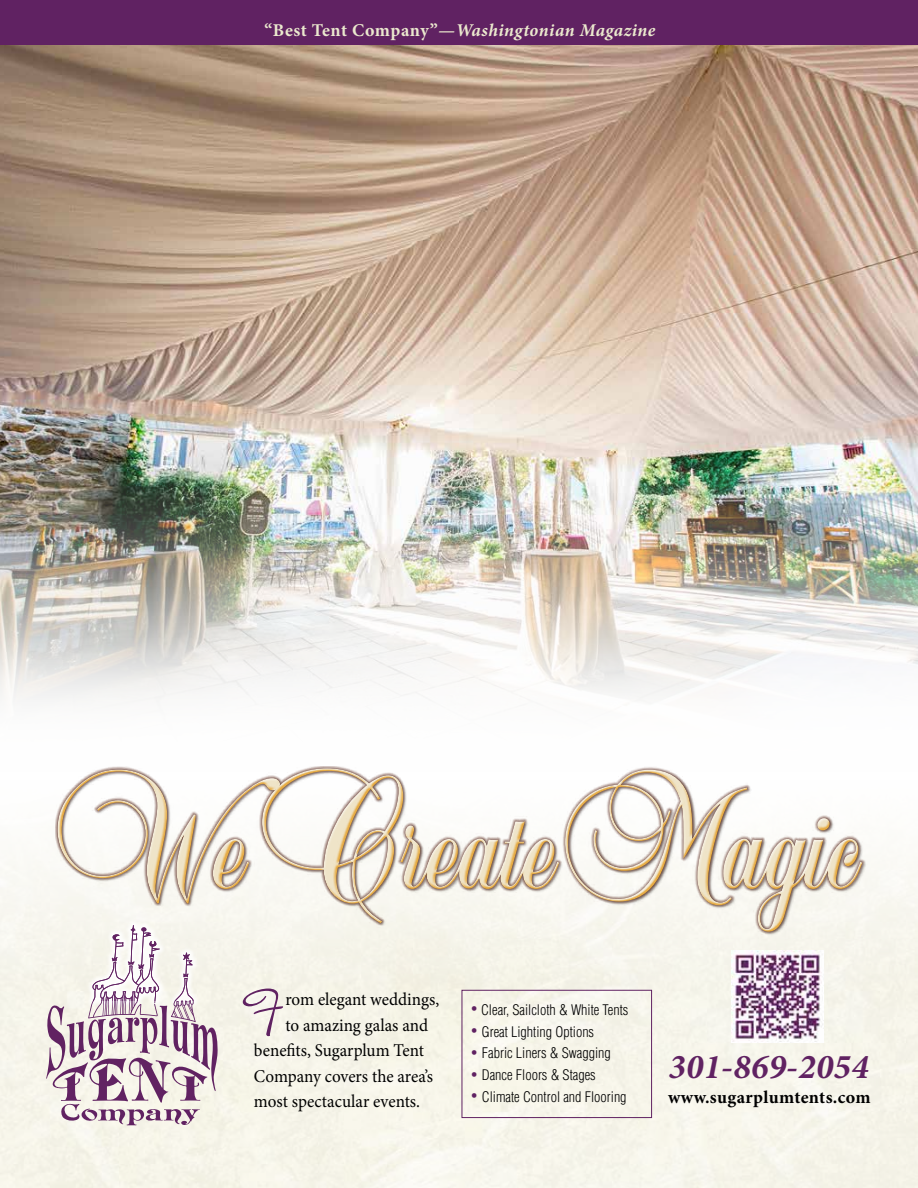
<style>
.page{position:relative;width:918px;height:1188px;background:#fff}
.page>*{position:absolute;margin:0;border:0;box-sizing:border-box;transform-origin:0 0}
.t1{font:196.65px "Balmoral Plain";color:#efe4c8}
.t2{font:66.9px "Chicken Stew NF";color:#602262;scale:.95 1}
.t3{font:italic 700 34.8px "Minion Pro";letter-spacing:.01em;color:#602262}
.t4{font:18px "Minion Pro";color:#000;scale:.95 1}
.t5{font:italic 700 18px "Minion Pro";letter-spacing:.025em;color:#ebe9ce}
.t6{font:700 18px "Minion Pro";letter-spacing:.015em;color:#000}
.t7{font:300 condensed 14.25px "Helvetica";color:#000}
.s1{font-style:normal}
.s2{font-weight:400;font-stretch:normal;font-size:21px;color:#602262}
</style>
<div class="page">
<div style="left:0;top:774px;width:918px;height:220px;background:linear-gradient(to bottom,#fff,#f4f2e7)"></div>
<img style="left:0;top:45px;width:918px;height:395px">
<img style="left:0;top:440px;width:918px;height:94px">
<img style="left:0;top:534px;width:918px;height:99px">
<svg style="left:0;top:633px;width:918px;height:146px"></svg>
<div style="left:0;top:0;width:918px;height:45px;background:#602262"></div>
<div style="left:462px;top:990px;width:190px;height:128px;border:1px solid #602262"></div>
<svg style="left:46px;top:925px;width:172px;height:200px;background:#d6c8ce"></svg>
<img style="left:732px;top:951px;width:91px;height:91px">
<div style="left:55px;top:765px;width:810px;height:165px;background:#fff"></div>
<div style="left:59px;top:769px;width:807px;height:166px;background:#f4ab1c;opacity:.75"></div>
<p class="t5" style="left:265px;top:17px;width:392px"><span class="s1">“Best Tent Company”</span>—Washingtonian Magazine</p>
<h1 class="t1" style="left:44px;top:705px;width:817px">WeCreateMagic</h1>
<h2 class="t2" style="left:241px;top:979px;width:46px">F</h2>
<p class="t4" style="left:285px;top:987px;width:163px">rom elegant weddings,</p>
<p class="t4" style="left:285px;top:1013px;width:152px">to amazing galas and</p>
<p class="t4" style="left:254px;top:1038px;width:180px">benefits, Sugarplum Tent</p>
<p class="t4" style="left:254px;top:1064px;width:190px">Company covers the area’s</p>
<p class="t4" style="left:254px;top:1089px;width:176px">most spectacular events.</p>
<p class="t7" style="left:471px;top:1001px;width:159px"><span class="s2">•</span> Clear, Sailcloth &amp; White Tents</p>
<p class="t7" style="left:471px;top:1023px;width:125px"><span class="s2">•</span> Great Lighting Options</p>
<p class="t7" style="left:471px;top:1044px;width:142px"><span class="s2">•</span> Fabric Liners &amp; Swagging</p>
<p class="t7" style="left:471px;top:1066px;width:127px"><span class="s2">•</span> Dance Floors &amp; Stages</p>
<p class="t7" style="left:471px;top:1088px;width:158px"><span class="s2">•</span> Climate Control and Flooring</p>
<h3 class="t3" style="left:668px;top:1042px;width:202px">301-869-2054</h3>
<p class="t6" style="left:668px;top:1084px;width:204px">www.sugarplumtents.com</p>
</div>
